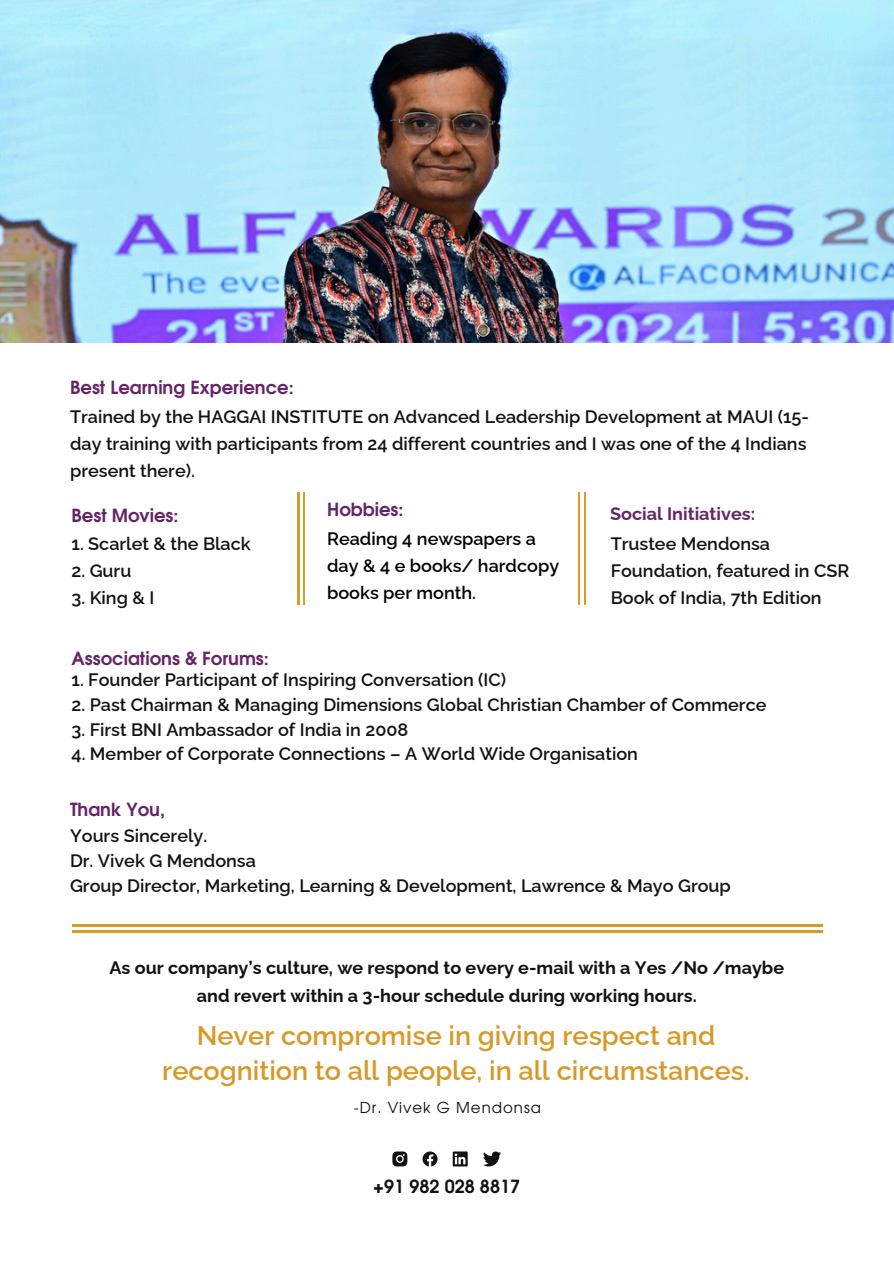
<style>
.page{position:relative;width:894px;height:1264px;background:#fff}
.page>*{position:absolute;margin:0;border:0;box-sizing:border-box;transform-origin:0 0}
.t1{font:600 27px/34.8px "Raleway";color:#d79928;text-align:center}
.t2{font:600 18px/27px "Raleway";color:#121212}
.t3{font:700 18px/28.2px "Raleway";color:#121212;text-align:center}
.t4{font:700 18px "Te X Gyre Adventor";color:#652567}
.t5{font:600 18px/27px "Raleway";color:#000}
.t6{font:700 18px "Raleway";color:#652567}
.t7{font:700 18px "Te X Gyre Adventor";color:#121212}
.t8{font:15px "Te X Gyre Adventor";letter-spacing:.065em;color:#121212}
</style>
<div class="page">
<svg style="left:392px;top:1151px;width:15px;height:15px"></svg>
<svg style="left:422px;top:1151px;width:15px;height:15px"></svg>
<svg style="left:452px;top:1151px;width:15px;height:15px"></svg>
<hr style="left:584px;top:492px;width:1px;height:112px;background:#db9b29">
<hr style="left:578px;top:492px;width:1px;height:112px;background:#db9b29">
<hr style="left:72px;top:930px;width:750px;height:2px;background:#db9b29">
<hr style="left:72px;top:924px;width:750px;height:2px;background:#db9b29">
<svg style="left:483px;top:1151px;width:18px;height:15px"></svg>
<img style="left:0;top:0;width:893px;height:342px">
<hr style="left:303px;top:492px;width:2px;height:112px;background:#db9b29">
<hr style="left:297px;top:492px;width:2px;height:112px;background:#db9b29">
<h2 class="t4" style="left:70px;top:371px;width:225px">Best Learning Experience:</h2>
<h2 class="t2" style="left:70px;top:403px;width:740px">Trained by the HAGGAI INSTITUTE on Advanced Leadership Development at MAUI (15- day training with participants from 24 different countries and I was one of the 4 Indians present there).</h2>
<h2 class="t4" style="left:71px;top:500px;width:108px">Best Movies:</h2>
<h2 class="t2" style="left:71px;top:530px;width:181px">1. Scarlet &amp; the Black</h2>
<h2 class="t2" style="left:71px;top:557px;width:61px">2. Guru</h2>
<h2 class="t2" style="left:71px;top:584px;width:84px">3. King &amp; I</h2>
<h2 class="t4" style="left:71px;top:643px;width:199px">Associations &amp; Forums:</h2>
<p class="t4" style="left:327px;top:493px;width:78px">Hobbies:</p>
<h1 class="t5" style="left:327px;top:525px;width:233px">Reading 4 newspapers a day &amp; 4 e books/ hardcopy books per month.</h1>
<h2 class="t6" style="left:610px;top:503px;width:147px">Social Initiatives:</h2>
<h2 class="t2" style="left:610px;top:530px;width:240px">Trustee Mendonsa<br>Foundation, featured in CSR<br>Book of India, 7th Edition</h2>
<p class="t2" style="left:71px;top:666px;width:436px">1. Founder Participant of Inspiring Conversation (IC)</p>
<p class="t2" style="left:71px;top:691px;width:696px">2. Past Chairman &amp; Managing Dimensions Global Christian Chamber of Commerce</p>
<p class="t2" style="left:71px;top:715px;width:338px">3. First BNI Ambassador of India in 2008</p>
<p class="t2" style="left:71px;top:740px;width:568px">4. Member of Corporate Connections – A World Wide Organisation</p>
<h2 class="t4" style="left:70px;top:794px;width:97px">Thank You,</h2>
<h2 class="t2" style="left:70px;top:823px;width:662px;line-height:24.8px">Yours Sincerely.<br>Dr. Vivek G Mendonsa<br>Group Director, Marketing, Learning &amp; Development, Lawrence &amp; Mayo Group</h2>
<h2 class="t3" style="left:109px;top:953px;width:676px">As our company’s culture, we respond to every e-mail with a Yes /No /maybe and revert within a 3-hour schedule during working hours.</h2>
<h2 class="t1" style="left:162px;top:1018px;width:589px">Never compromise in giving respect and recognition to all people, in all circumstances.</h2>
<h2 class="t8" style="left:353px;top:1096px;width:189px">-Dr. Vivek G Mendonsa</h2>
<h2 class="t7" style="left:373px;top:1170px;width:148px">+91 982 028 8817</h2>
</div>
